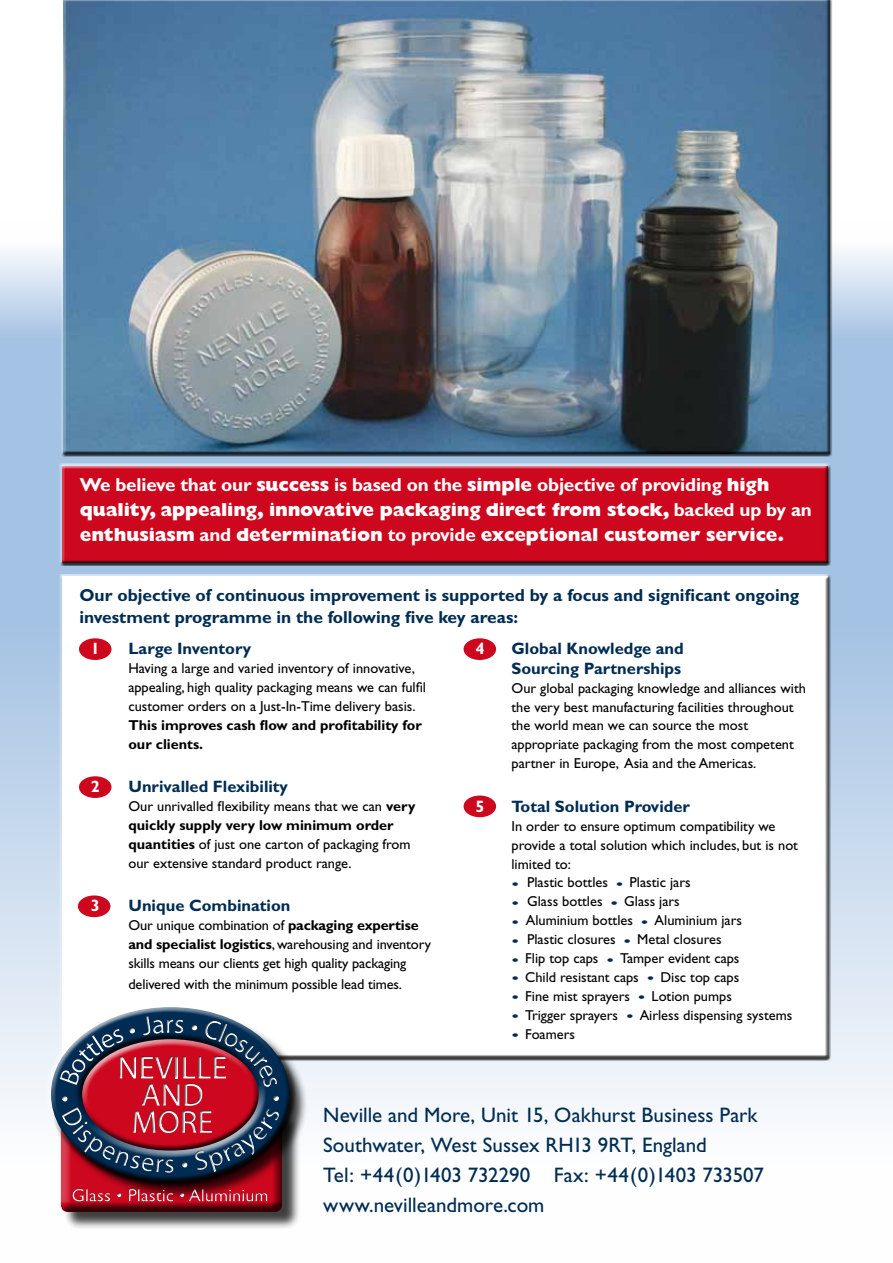
<style>
.page{position:relative;width:893px;height:1263px;background:#fff}
.page>*{position:absolute;margin:0;border:0;box-sizing:border-box;transform-origin:0 0}
.t1{font:21px/30px "Gill Sans";color:#002c53}
.t2{font:800 18.9px/24.9px "Gill Sans";letter-spacing:-.01em;color:#fff}
.t3{font:700 17.4px/21.9px "Gill Sans";color:#002c53}
.t4{font:700 16.5px/19.5px "Gill Sans";color:#002c53}
.t5{font:700 16.5px "Gill Sans";color:#fff}
.t6{font:14.4px/18.9px "Gill Sans";color:#000}
.t7{font:700 14.4px/18.9px "Gill Sans";color:#000}
.s1{font-weight:700}
.s2{color:#002c53}
</style>
<div class="page">
<svg style="left:0;top:251px;width:893px;height:132px"></svg>
<div style="left:0;top:383px;width:893px;height:880px;background:linear-gradient(to bottom,#91b5dd,#fff)"></div>
<div style="left:59px;top:464px;width:772px;height:102px;background:#000;opacity:.75"></div>
<div style="left:59px;top:575px;width:772px;height:486px;background:#fff"></div>
<div style="left:80px;top:639px;width:31px;height:20px;background:#cd071e;border-radius:50%"></div>
<div style="left:79px;top:638px;width:33px;height:22px;border:2px solid #cd071e;border-radius:50%"></div>
<div style="left:80px;top:777px;width:31px;height:20px;background:#cd071e;border-radius:50%"></div>
<div style="left:79px;top:776px;width:33px;height:22px;border:2px solid #cd071e;border-radius:50%"></div>
<div style="left:79px;top:896px;width:31px;height:20px;background:#cd071e;border-radius:50%"></div>
<div style="left:78px;top:895px;width:32px;height:22px;border:2px solid #cd071e;border-radius:50%"></div>
<div style="left:464px;top:639px;width:31px;height:20px;background:#cd071e;border-radius:50%"></div>
<div style="left:464px;top:638px;width:32px;height:22px;border:2px solid #cd071e;border-radius:50%"></div>
<div style="left:464px;top:796px;width:31px;height:20px;background:#cd071e;border-radius:50%"></div>
<div style="left:464px;top:795px;width:32px;height:22px;border:2px solid #cd071e;border-radius:50%"></div>
<div style="left:63px;top:1112px;width:238px;height:119px;background:#000;opacity:.75"></div>
<div style="left:60px;top:1111px;width:222px;height:102px;background:#000;opacity:.75"></div>
<div style="left:53px;top:1009px;width:255px;height:191px;background:#000;opacity:.75"></div>
<div style="left:46px;top:1002px;width:238px;height:125px;background:#fff;opacity:.75"></div>
<div style="left:53px;top:1045px;width:243px;height:142px;background:#000;opacity:.75"></div>
<div style="left:59px;top:1016px;width:220px;height:157px;background:#000;opacity:.75"></div>
<div style="left:71px;top:1187px;width:198px;height:15px;background:#000;opacity:.75"></div>
<div style="left:61px;top:0;width:772px;height:457px;background:#000;opacity:.75"></div>
<h2 class="t2" style="left:80px;top:473px;width:734px"><span class="s1">We believe that our</span> success <span class="s1">is based on the</span> simple <span class="s1">objective of providing</span> high quality, appealing, innovative packaging direct from stock, <span class="s1">backed up by an </span>enthusiasm <span class="s1">and</span> determination <span class="s1">to provide</span> exceptional customer service.</h2>
<p class="t3" style="left:79px;top:584px;width:721px">Our objective of continuous improvement is supported by a focus and significant ongoing investment programme in the following five key areas:</p>
<p class="t5" style="left:91px;top:639px;width:11px">1</p>
<p class="t4" style="left:128px;top:639px;width:124px">Large Inventory</p>
<p class="t6" style="left:128px;top:659px;width:299px">Having a large and varied inventory of innovative, appealing, high quality packaging means we can fulfil customer orders on a Just-In-Time delivery basis.</p>
<p class="t7" style="left:128px;top:715px;width:295px">This improves cash flow and profitability for our clients.</p>
<p class="t5" style="left:91px;top:777px;width:11px">2</p>
<p class="t4" style="left:128px;top:777px;width:161px">Unrivalled Flexibility</p>
<p class="t6" style="left:128px;top:797px;width:288px">Our unrivalled flexibility means that we can <span class="s1">very quickly supply very low minimum order quantities</span> of just one carton of packaging from our extensive standard product range.</p>
<p class="t5" style="left:91px;top:896px;width:11px">3</p>
<p class="t4" style="left:128px;top:896px;width:163px">Unique Combination</p>
<p class="t6" style="left:128px;top:916px;width:304px">Our unique combination of <span class="s1">packaging expertise and specialist logistics</span>, warehousing and inventory skills means our clients get high quality packaging</p>
<p class="t6" style="left:128px;top:975px;width:275px">delivered with the minimum possible lead times.</p>
<p class="t5" style="left:475px;top:639px;width:11px">4</p>
<p class="t4" style="left:511px;top:639px;width:174px">Global Knowledge and<br>Sourcing Partnerships</p>
<p class="t6" style="left:511px;top:678px;width:296px">Our global packaging knowledge and alliances with the very best manufacturing facilities throughout the world mean we can source the most appropriate packaging from the most competent partner in Europe, Asia and the Americas.</p>
<p class="t5" style="left:475px;top:796px;width:11px">5</p>
<p class="t4" style="left:511px;top:796px;width:180px">Total Solution Provider</p>
<p class="t6" style="left:511px;top:816px;width:288px">In order to ensure optimum compatibility we provide a total solution which includes, but is not limited to:</p>
<p class="t6" style="left:511px;top:873px;width:181px"><span class="s2">•</span> Plastic bottles <span class="s2">•</span> Plastic jars</p>
<p class="t6" style="left:511px;top:892px;width:170px"><span class="s2">•</span> Glass bottles <span class="s2">•</span> Glass jars</p>
<p class="t6" style="left:511px;top:911px;width:232px"><span class="s2">•</span> Aluminium bottles <span class="s2">•</span> Aluminium jars</p>
<p class="t6" style="left:511px;top:930px;width:212px"><span class="s2">•</span> Plastic closures <span class="s2">•</span> Metal closures</p>
<p class="t6" style="left:511px;top:949px;width:229px"><span class="s2">•</span> Flip top caps <span class="s2">•</span> Tamper evident caps</p>
<p class="t6" style="left:511px;top:967px;width:229px"><span class="s2">•</span> Child resistant caps <span class="s2">•</span> Disc top caps</p>
<p class="t6" style="left:511px;top:986px;width:222px"><span class="s2">•</span> Fine mist sprayers <span class="s2">•</span> Lotion pumps</p>
<p class="t6" style="left:511px;top:1005px;width:282px"><span class="s2">•</span> Trigger sprayers <span class="s2">•</span> Airless dispensing systems</p>
<p class="t6" style="left:511px;top:1024px;width:65px"><span class="s2">•</span> Foamers</p>
<h1 class="t1" style="left:323px;top:1100px;width:442px">Neville and More, Unit 15, Oakhurst Business Park Southwater, West Sussex RH13 9RT, England<br>Tel: +44(0)1403 732290 Fax: +44(0)1403 733507 www.nevilleandmore.com</h1>
</div>
